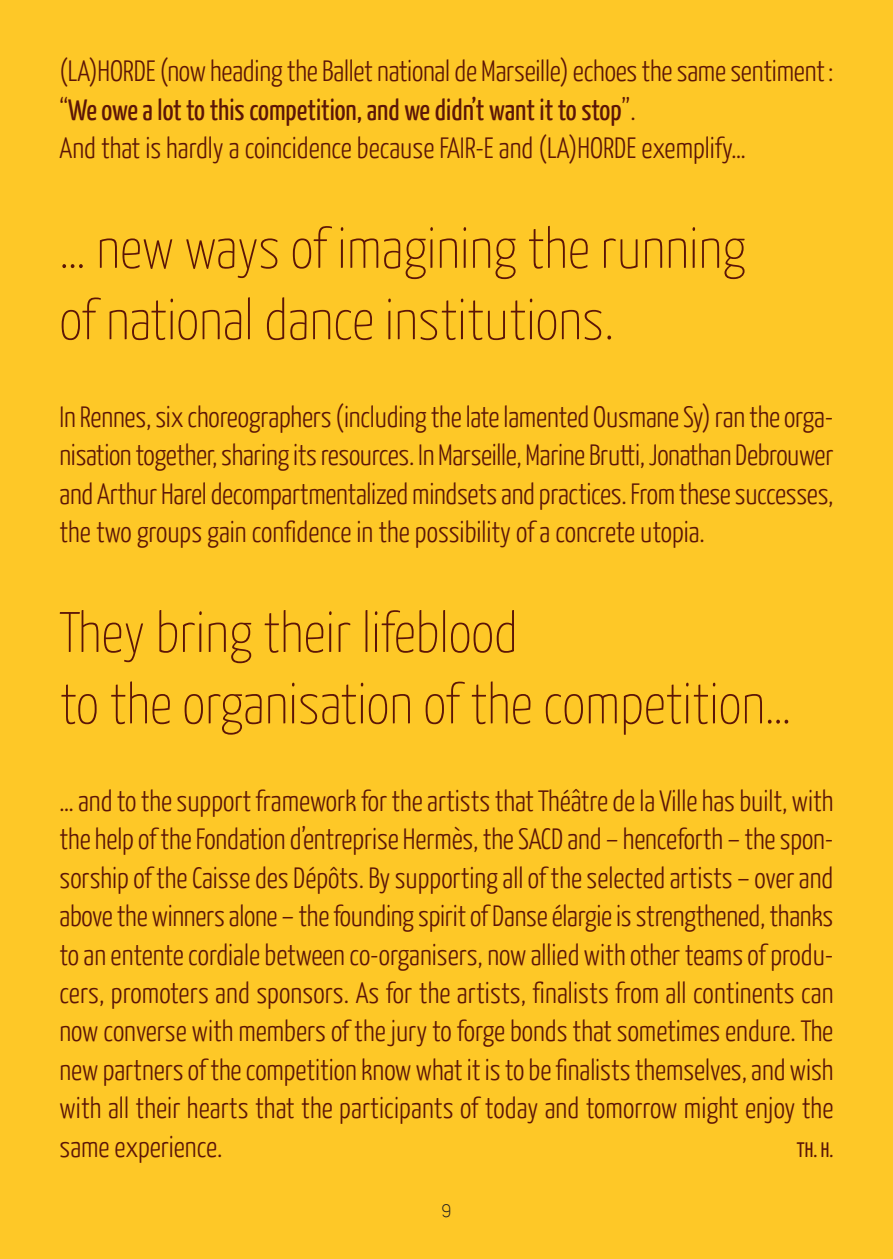
<style>
.page{position:relative;width:893px;height:1259px;background:#fec827}
.page>*{position:absolute;margin:0;border:0;box-sizing:border-box;transform-origin:0 0}
.t1{font:100 57px/71.4px "Yanone Kaffeesatz";color:#5c1507}
.t2{font:300 29.4px/38.4px "Yanone Kaffeesatz";color:#5c1507;text-align:justify}
.t3{font:21px "Yanone Kaffeesatz";color:#5c1507}
.t4{font:300 18px "TT Rounds Condensed";color:#231f20}
.s1{font-weight:400}
</style>
<div class="page">
<p class="t2" style="left:60px;top:51px;width:775px;text-align:left">(LA)HORDE (now heading the Ballet national de Marseille) echoes the same sentiment: “<span class="s1">We owe a lot to this competition, and we didn’t want it to stop</span>”.<br>And that is hardly a coincidence because FAIR-E and (LA)HORDE exemplify…</p>
<h1 class="t1" style="left:60px;top:211px;width:687px">… new ways of imagining the running of national dance institutions.</h1>
<p class="t2" style="left:60px;top:397px;width:775px">In Rennes, six choreographers (including the late lamented Ousmane Sy) ran the orga&shy;nisation together, sharing its resources. In Marseille, Marine Brutti, Jonathan Debrouwer and Arthur Harel decompartmentalized mindsets and practices. From these successes, the two groups gain confidence in the possibility of a concrete utopia.</p>
<h1 class="t1" style="left:60px;top:595px;width:733px">They bring their lifeblood<br>to the organisation of the competition…</h1>
<p class="t2" style="left:60px;top:781px;width:776px">… and to the support framework for the artists that Théâtre de la Ville has built, with the help of the Fondation d’entreprise Hermès, the SACD and – henceforth – the spon&shy;sorship of the Caisse des Dépôts. By supporting all of the selected artists – over and above the winners alone – the founding spirit of Danse élargie is strengthened, thanks to an entente cordiale between co-organisers, now allied with other teams of produ&shy;cers, promoters and sponsors. As for the artists, finalists from all continents can now converse with members of the jury to forge bonds that sometimes endure. The new partners of the competition know what it is to be finalists themselves, and wish with all their hearts that the participants of today and tomorrow might enjoy the same experience.</p>
<p class="t3" style="left:797px;top:1136px;width:38px">TH. H.</p>
<p class="t4" style="left:441px;top:1198px;width:12px">9</p>
</div>
